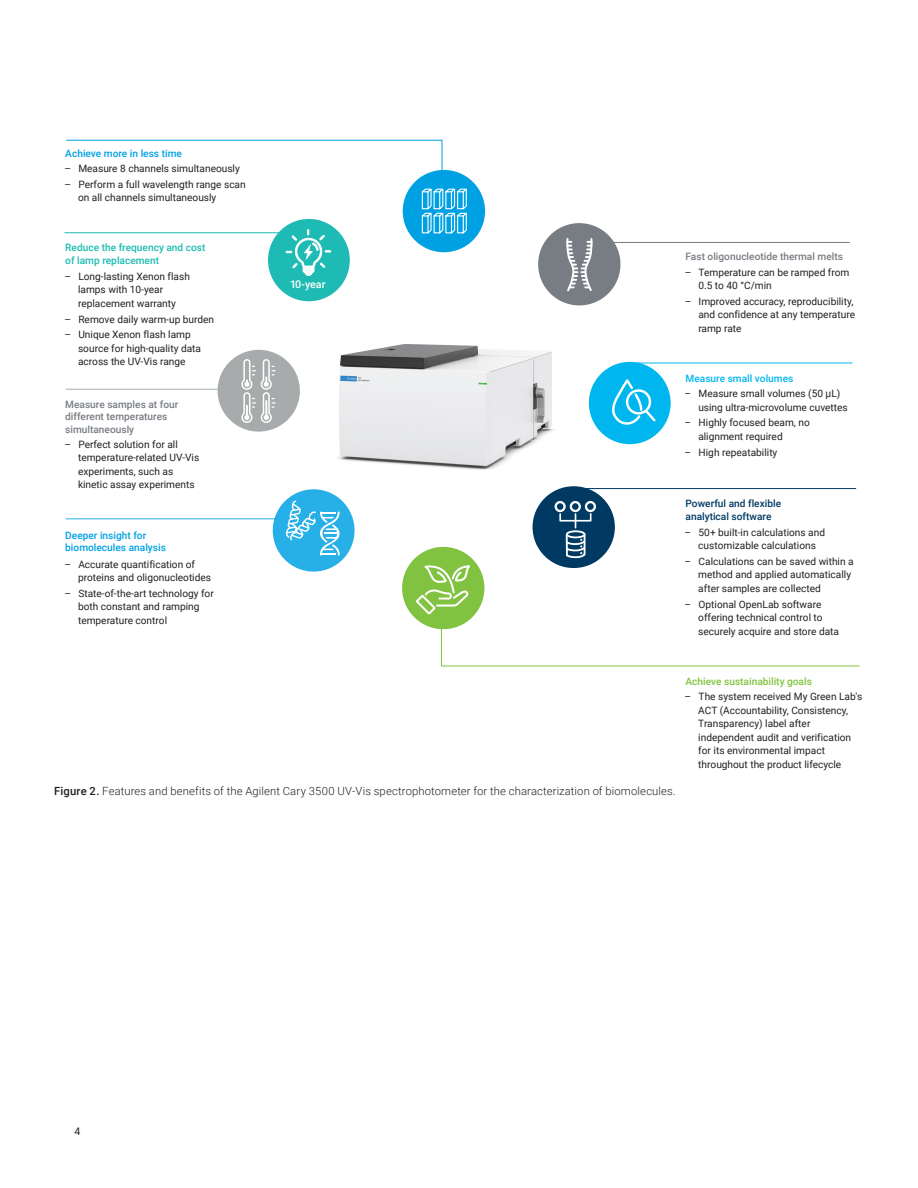
<style>
.page{position:relative;width:918px;height:1188px;background:#fff}
.page>*{position:absolute;margin:0;border:0;box-sizing:border-box;transform-origin:0 0}
.t1{font:300 11.25px "Roboto";letter-spacing:.015em;color:#231f20}
.t2{font:500 10.65px "Roboto";letter-spacing:-.005em;color:#fff}
.t3{font:10.5px "Roboto";color:#231f20}
.t4{font:10.2px/13.5px "Roboto";color:#231f20}
.t5{font:500 10.2px/12.1px "Roboto";color:#787d83}
.t6{font:500 10.2px/12.1px "Roboto";color:#00a1e3}
.t7{font:500 10.2px/12.1px "Roboto";color:#1dbbb3}
.t8{font:500 10.2px/12.1px "Roboto";color:#003a63}
.t9{font:500 10.2px "Roboto";color:#81c340}
.t10{font:500 10.2px "Roboto";color:#00b6ef}
.s1{font-weight:500}
</style>
<div class="page">
<img style="left:338px;top:344px;width:252px;height:143px">
<div style="left:268px;top:219px;width:82px;height:82px;background:#1dbbb3;border-radius:50%"></div>
<div style="left:218px;top:350px;width:82px;height:82px;background:#a8abac;border-radius:50%"></div>
<div style="left:589px;top:362px;width:82px;height:82px;background:#00b6ef;border-radius:50%"></div>
<div style="left:402px;top:547px;width:82px;height:82px;background:#81c340;border-radius:50%"></div>
<div style="left:403px;top:170px;width:82px;height:82px;background:#00a1e3;border-radius:50%"></div>
<div style="left:273px;top:489px;width:82px;height:83px;background:#27afe7;border-radius:50%"></div>
<div style="left:538px;top:223px;width:82px;height:82px;background:#787d83;border-radius:50%"></div>
<div style="left:533px;top:486px;width:82px;height:82px;background:#003a63;border-radius:50%"></div>
<svg style="left:421px;top:188px;width:46px;height:46px"></svg>
<svg style="left:566px;top:238px;width:27px;height:54px"></svg>
<svg style="left:612px;top:380px;width:44px;height:45px"></svg>
<svg style="left:286px;top:500px;width:54px;height:56px"></svg>
<svg style="left:241px;top:359px;width:35px;height:64px"></svg>
<svg style="left:286px;top:230px;width:45px;height:46px"></svg>
<hr style="left:570px;top:488px;width:286px;height:1px;background:#003a63">
<svg style="left:66px;top:140px;width:377px;height:36px"></svg>
<hr style="left:606px;top:242px;width:244px;height:1px;background:#787d83">
<hr style="left:65px;top:232px;width:214px;height:1px;background:#1dbbb3">
<hr style="left:631px;top:363px;width:222px;height:1px;background:#00b6ef">
<hr style="left:66px;top:389px;width:163px;height:1px;background:#a8abac">
<hr style="left:66px;top:519px;width:211px;height:1px;background:#00a1e3">
<svg style="left:414px;top:501px;width:446px;height:166px"></svg>
<p class="t6" style="left:65px;top:147px;width:118px">Achieve more in less time</p>
<p class="t4" style="left:64px;top:161px;width:177px">– Measure 8 channels simultaneously</p>
<p class="t4" style="left:78px;top:177px;width:169px;text-indent:-14px">– Perform a full wavelength range scan on all channels simultaneously</p>
<p class="t7" style="left:65px;top:241px;width:142px">Reduce the frequency and cost of lamp replacement</p>
<p class="t4" style="left:78px;top:269px;width:113px;text-indent:-14px">– Long-lasting Xenon flash lamps with 10-year replacement warranty</p>
<p class="t4" style="left:64px;top:312px;width:151px">– Remove daily warm-up burden</p>
<p class="t4" style="left:78px;top:328px;width:125px;text-indent:-14px">– Unique Xenon flash lamp source for high-quality data across the UV-Vis range</p>
<p class="t5" style="left:65px;top:398px;width:115px">Measure samples at four different temperatures simultaneously</p>
<p class="t4" style="left:78px;top:437px;width:123px;text-indent:-14px">– Perfect solution for all temperature-related UV-Vis experiments, such as kinetic assay experiments</p>
<p class="t6" style="left:65px;top:529px;width:102px">Deeper insight for biomolecules analysis</p>
<p class="t4" style="left:78px;top:557px;width:135px;text-indent:-14px">– Accurate quantification of proteins and oligonucleotides</p>
<p class="t4" style="left:78px;top:586px;width:137px;text-indent:-14px">– State-of-the-art technology for both constant and ramping temperature control</p>
<p class="t2" style="left:290px;top:277px;width:37px">10-year</p>
<p class="t5" style="left:686px;top:250px;width:159px">Fast oligonucleotide thermal melts</p>
<p class="t4" style="left:698px;top:265px;width:153px;text-indent:-14px">– Temperature can be ramped from<br>0.5 to 40 °C/min</p>
<p class="t4" style="left:698px;top:294px;width:158px;text-indent:-14px">– Improved accuracy, reproducibility, and confidence at any temperature ramp rate</p>
<p class="t10" style="left:686px;top:371px;width:109px">Measure small volumes</p>
<p class="t4" style="left:698px;top:386px;width:151px;text-indent:-14px">– Measure small volumes (50 μL) using ultra-microvolume cuvettes</p>
<p class="t4" style="left:698px;top:416px;width:113px;text-indent:-14px">– Highly focused beam, no alignment required</p>
<p class="t4" style="left:685px;top:445px;width:94px">– High repeatability</p>
<p class="t8" style="left:686px;top:497px;width:97px">Powerful and flexible analytical software</p>
<p class="t4" style="left:685px;top:525px;width:142px;text-align:center">– 50+ built-in calculations and customizable calculations</p>
<p class="t4" style="left:698px;top:554px;width:157px;text-indent:-14px">– Calculations can be saved within a method and applied automatically after samples are collected</p>
<p class="t4" style="left:698px;top:597px;width:142px;text-indent:-14px">– Optional OpenLab software offering technical control to securely acquire and store data</p>
<p class="t1" style="left:54px;top:784px;width:623px"><span class="s1">Figure 2.</span> Features and benefits of the Agilent Cary 3500 UV-Vis spectrophotometer for the characterization of biomolecules.</p>
<p class="t9" style="left:686px;top:674px;width:128px">Achieve sustainability goals</p>
<p class="t4" style="left:698px;top:689px;width:165px;text-indent:-14px">– The system received My Green Lab's ACT (Accountability, Consistency, Transparency) label after independent audit and verification for its environmental impact throughout the product lifecycle</p>
<p class="t3" style="left:75px;top:1124px;width:7px">4</p>
</div>
